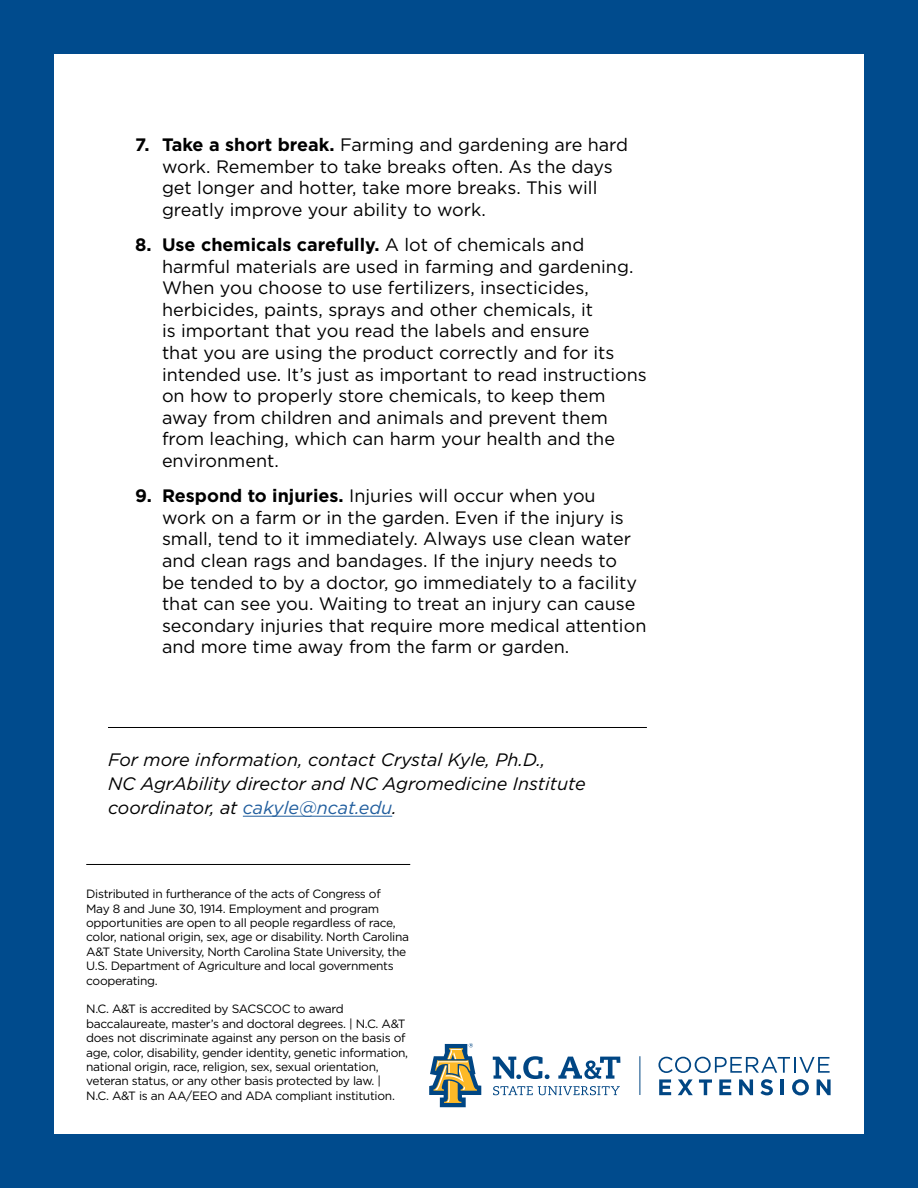
<style>
.page{position:relative;width:918px;height:1188px;background:#004b8d}
.page>*{position:absolute;margin:0;border:0;box-sizing:border-box;transform-origin:0 0}
.t1{font:18px/21.6px "Gotham";color:#000}
.t2{font:italic 18px/24px "Gotham";color:#000}
.t3{font:12px/14.4px "Gotham";letter-spacing:-.025em;color:#000}
.s1{font-weight:700}
.s2{color:#215e9e}
</style>
<div class="page">
<div style="left:54px;top:54px;width:810px;height:1080px;background:#fff"></div>
<svg style="left:493px;top:1056px;width:57px;height:23px"></svg>
<svg style="left:558px;top:1057px;width:62px;height:22px"></svg>
<svg style="left:493px;top:1086px;width:127px;height:9px"></svg>
<svg style="left:429px;top:1043px;width:52px;height:64px"></svg>
<svg style="left:658px;top:1057px;width:172px;height:16px"></svg>
<svg style="left:659px;top:1079px;width:12px;height:16px"></svg>
<svg style="left:678px;top:1079px;width:15px;height:16px"></svg>
<svg style="left:699px;top:1079px;width:13px;height:16px"></svg>
<svg style="left:719px;top:1079px;width:12px;height:16px"></svg>
<svg style="left:739px;top:1079px;width:14px;height:16px"></svg>
<svg style="left:760px;top:1079px;width:13px;height:16px"></svg>
<hr style="left:781px;top:1079px;width:3px;height:16px;background:#004684">
<svg style="left:792px;top:1079px;width:17px;height:16px"></svg>
<svg style="left:817px;top:1079px;width:14px;height:16px"></svg>
<hr style="left:640px;top:1056px;width:1px;height:39px;background:#004684">
<hr style="left:86px;top:864px;width:324px;height:1px;background:#000">
<hr style="left:243px;top:816px;width:149px;height:1px;background:#215e9e">
<hr style="left:108px;top:727px;width:539px;height:1px;background:#000">
<p class="t1" style="left:162px;top:134px;width:468px;text-indent:-27px"><span class="s1">7. Take a short break.</span> Farming and gardening are hard work. Remember to take breaks often. As the days get longer and hotter, take more breaks. This will greatly improve your ability to work.</p>
<p class="t1" style="left:162px;top:233px;width:486px;text-indent:-27px"><span class="s1">8. Use chemicals carefully.</span> A lot of chemicals and harmful materials are used in farming and gardening.<br>When you choose to use fertilizers, insecticides, herbicides, paints, sprays and other chemicals, it<br>is important that you read the labels and ensure<br>that you are using the product correctly and for its intended use. It’s just as important to read instructions on how to properly store chemicals, to keep them away from children and animals and prevent them from leaching, which can harm your health and the environment.</p>
<p class="t1" style="left:162px;top:485px;width:486px;text-indent:-27px"><span class="s1">9. Respond to injuries.</span> Injuries will occur when you<br>work on a farm or in the garden. Even if the injury is small, tend to it immediately. Always use clean water and clean rags and bandages. If the injury needs to<br>be tended to by a doctor, go immediately to a facility that can see you. Waiting to treat an injury can cause secondary injuries that require more medical attention and more time away from the farm or garden.</p>
<p class="t2" style="left:108px;top:747px;width:479px">For more information, contact Crystal Kyle, Ph.D.,<br>NC AgrAbility director and NC Agromedicine Institute coordinator, at <span class="s2">cakyle@ncat.edu</span>.</p>
<p class="t3" style="left:86px;top:887px;width:324px">Distributed in furtherance of the acts of Congress of<br>May 8 and June 30, 1914. Employment and program opportunities are open to all people regardless of race, color, national origin, sex, age or disability. North Carolina A&amp;T State University, North Carolina State University, the U.S. Department of Agriculture and local governments cooperating.</p>
<p class="t3" style="left:86px;top:1002px;width:323px">N.C. A&amp;T is accredited by SACSCOC to award baccalaureate, master’s and doctoral degrees. | N.C. A&amp;T does not discriminate against any person on the basis of age, color, disability, gender identity, genetic information, national origin, race, religion, sex, sexual orientation, veteran status, or any other basis protected by law. |<br>N.C. A&amp;T is an AA/EEO and ADA compliant institution.</p>
</div>
